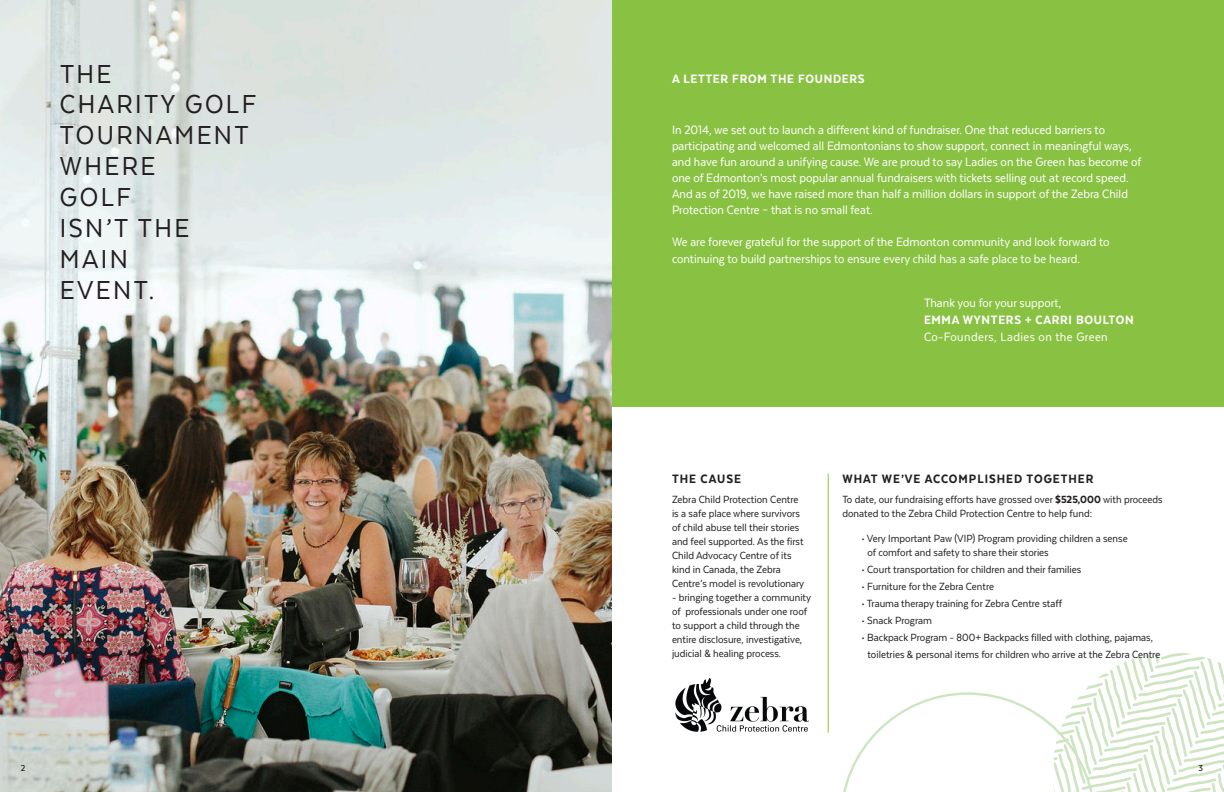
<style>
.page{position:relative;width:1224px;height:792px;background:#fff}
.page>*{position:absolute;margin:0;border:0;box-sizing:border-box;transform-origin:0 0}
.t1{font:30px/31px "Texta Narrow";letter-spacing:.08em;color:#231f20}
.t2{font:14px/16px "Texta Narrow";color:#fff}
.t3{font:800 14px "Texta Narrow";letter-spacing:.05em;color:#fff}
.t4{font:800 14px "Texta Narrow";letter-spacing:.07em;color:#231f20}
.t5{font:14px "Texta Narrow";letter-spacing:.03em;color:#fff}
.t6{font:12px/14px "Texta Narrow";color:#231f20}
.t7{font:500 10px "Texta Narrow";color:#231f20}
.s1{font-weight:800}
</style>
<div class="page">
<img style="left:0;top:0;width:612px;height:792px">
<div style="left:612px;top:0;width:612px;height:406px;background:#89c242"></div>
<hr style="left:828px;top:474px;width:1px;height:259px;background:#89c242">
<img style="left:675px;top:678px;width:134px;height:54px">
<svg style="left:843px;top:653px;width:381px;height:139px"></svg>
<p class="t1" style="left:60px;top:58px;width:198px">THE<br>CHARITY GOLF<br>TOURNAMENT<br>WHERE</p>
<p class="t1" style="left:60px;top:182px;width:131px">GOLF<br>ISN’T THE<br>MAIN<br>EVENT.</p>
<p class="t3" style="left:672px;top:71px;width:194px">A LETTER FROM THE FOUNDERS</p>
<p class="t2" style="left:672px;top:121px;width:471px">In 2014, we set out to launch a different kind of fundraiser. One that reduced barriers to participating and welcomed all Edmontonians to show support, connect in meaningful ways, and have fun around a unifying cause. We are proud to say Ladies on the Green has become of one of Edmonton’s most popular annual fundraisers with tickets selling out at record speed.<br>And as of 2019, we have raised more than half a million dollars in support of the Zebra Child Protection Centre – that is no small feat.</p>
<p class="t2" style="left:672px;top:233px;width:439px;line-height:17px">We are forever grateful for the support of the Edmonton community and look forward to continuing to build partnerships to ensure every child has a safe place to be heard.</p>
<p class="t2" style="left:924px;top:294px;width:139px">Thank you for your support,</p>
<p class="t3" style="left:924px;top:312px;width:211px">EMMA WYNTERS + CARRI BOULTON</p>
<p class="t5" style="left:924px;top:329px;width:185px">Co-Founders, Ladies on the Green</p>
<p class="t4" style="left:672px;top:472px;width:70px">THE CAUSE</p>
<p class="t6" style="left:672px;top:492px;width:134px">Zebra Child Protection Centre is a safe place where survivors of child abuse tell their stories and feel supported. As the first<br>Child Advocacy Centre of its kind in Canada, the Zebra<br>Centre’s model is revolutionary</p>
<p class="t6" style="left:672px;top:590px;width:141px">- bringing together a community of professionals under one roof to support a child through the entire disclosure, investigative, judicial &amp; healing process.</p>
<p class="t4" style="left:842px;top:472px;width:253px">WHAT WE’VE ACCOMPLISHED TOGETHER</p>
<p class="t6" style="left:842px;top:492px;width:322px">To date, our fundraising efforts have grossed over <span class="s1">$525,000</span> with proceeds donated to the Zebra Child Protection Centre to help fund:</p>
<p class="t6" style="left:867px;top:531px;width:262px;text-indent:-6px">• Very Important Paw (VIP) Program providing children a sense of comfort and safety to share their stories</p>
<p class="t6" style="left:861px;top:562px;width:221px">• Court transportation for children and their families</p>
<p class="t6" style="left:861px;top:579px;width:134px">• Furniture for the Zebra Centre</p>
<p class="t6" style="left:861px;top:596px;width:202px">• Trauma therapy training for Zebra Centre staff</p>
<p class="t6" style="left:861px;top:613px;width:72px">• Snack Program</p>
<p class="t6" style="left:867px;top:629px;width:294px;line-height:17px;text-indent:-6px">• Backpack Program - 800+ Backpacks filled with clothing, pajamas, toiletries &amp; personal items for children who arrive at the Zebra Centre</p>
<p class="t7" style="left:21px;top:763px;width:6px">2</p>
<p class="t7" style="left:1198px;top:763px;width:6px">3</p>
</div>
